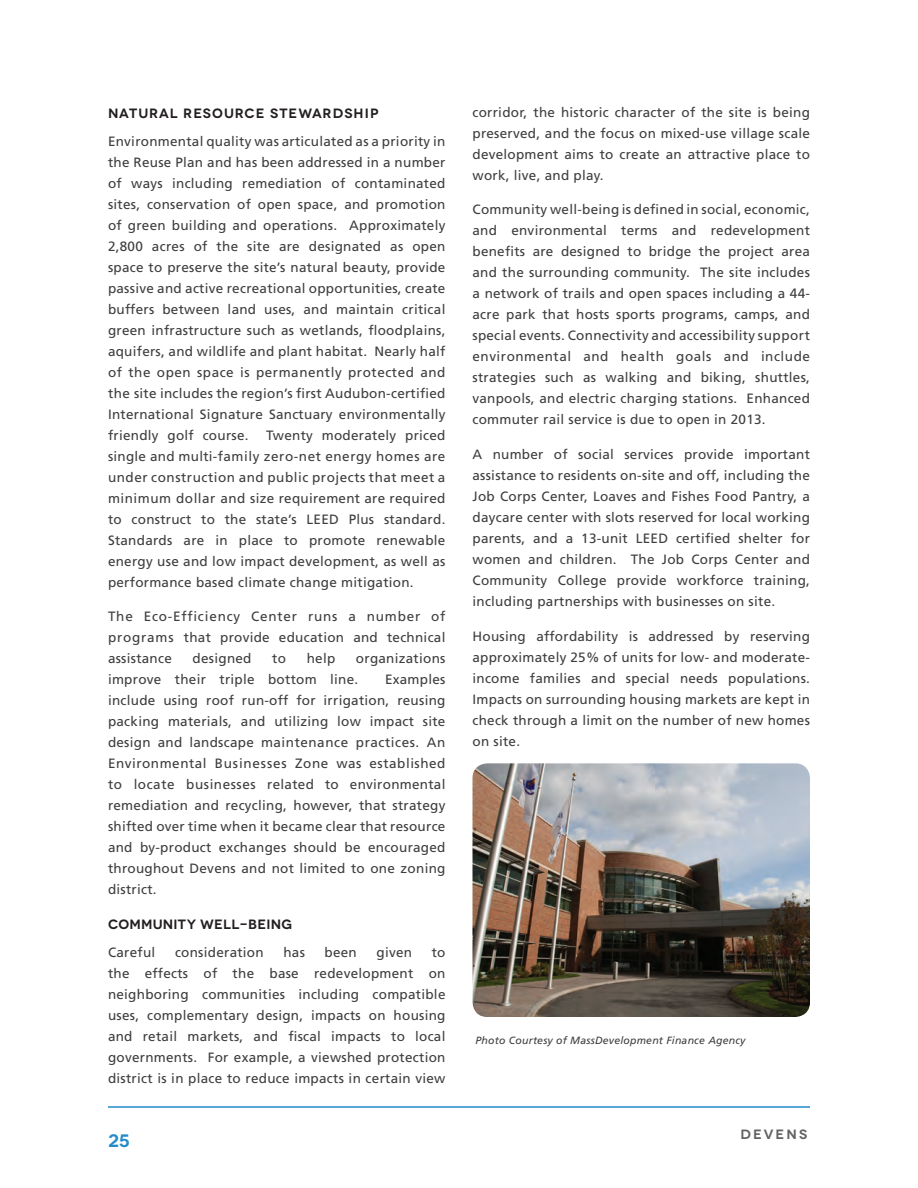
<style>
.page{position:relative;width:918px;height:1188px;background:#fff}
.page>*{position:absolute;margin:0;border:0;box-sizing:border-box;transform-origin:0 0}
.t1{font:600 18px "Novecentowide";color:#228cca}
.t2{font:13.5px/21px "Frutiger LT Std";letter-spacing:.02em;color:#3e3e3f;text-align:justify}
.t3{font:600 13.5px "Novecentowide";letter-spacing:.08em;color:#231f20}
.t4{font:600 13.5px "Novecentowide";letter-spacing:.02em;color:#231f20}
.t5{font:600 13.5px "Novecentowide";letter-spacing:.155em;color:#636366}
.t6{font:italic 10.5px "Frutiger LT Std";letter-spacing:.02em;color:#3e3e3f}
</style>
<div class="page">
<hr style="left:108px;top:1106px;width:702px;height:2px;background:#228cca">
<img style="left:472px;top:763px;width:338px;height:254px">
<p class="t3" style="left:108px;top:105px;width:272px">NATURAL RESOURCE STEWARDSHIP</p>
<p class="t2" style="left:108px;top:131px;width:339px">Environmental quality was articulated as a priority in the Reuse Plan and has been addressed in a number of ways including remediation of contaminated sites, conservation of open space, and promotion of green building and operations. Approximately 2,800 acres of the site are designated as open space to preserve the site’s natural beauty, provide passive and active recreational opportunities, create buffers between land uses, and maintain critical green infrastructure such as wetlands, floodplains, aquifers, and wildlife and plant habitat. Nearly half of the open space is permanently protected and the site includes the region’s first Audubon-certified International Signature Sanctuary environmentally friendly golf course.</p>
<p class="t2" style="left:108px;top:425px;width:339px;text-indent:158px">Twenty moderately priced single and multi-family zero-net energy homes are under construction and public projects that meet a minimum dollar and size requirement are required to construct to the state’s LEED Plus standard.<br>Standards are in place to promote renewable energy use and low impact development, as well as performance based climate change mitigation.</p>
<p class="t2" style="left:108px;top:606px;width:339px">The Eco-Efficiency Center runs a number of programs that provide education and technical assistance</p>
<p class="t2" style="left:193px;top:648px;width:60px">designed</p>
<p class="t2" style="left:272px;top:648px;width:15px">to</p>
<p class="t2" style="left:307px;top:648px;width:30px">help</p>
<p class="t2" style="left:108px;top:648px;width:339px;text-indent:248px">organizations improve their triple bottom line.</p>
<p class="t2" style="left:108px;top:669px;width:339px;text-indent:277px">Examples include using roof run-off for irrigation, reusing packing materials, and utilizing low impact site design and landscape maintenance practices. An Environmental Businesses Zone was established to locate businesses related to environmental remediation and recycling, however, that strategy shifted over time when it became clear that resource and by-product exchanges should be encouraged throughout Devens and not limited to one zoning district.</p>
<p class="t4" style="left:108px;top:916px;width:186px">COMMUNITY WELL-BEING</p>
<p class="t2" style="left:108px;top:942px;width:49px">Careful</p>
<p class="t2" style="left:175px;top:942px;width:90px">consideration</p>
<p class="t2" style="left:283px;top:942px;width:23px">has</p>
<p class="t2" style="left:325px;top:942px;width:34px">been</p>
<p class="t2" style="left:377px;top:942px;width:37px">given</p>
<p class="t2" style="left:108px;top:942px;width:339px;text-indent:324px">to the effects of the base redevelopment on neighboring communities including compatible uses, complementary design, impacts on housing and retail markets, and fiscal impacts to local governments. For example, a viewshed protection district is in place to reduce impacts in certain view</p>
<p class="t1" style="left:108px;top:1130px;width:23px">25</p>
<p class="t2" style="left:472px;top:102px;width:339px">corridor, the historic character of the site is being preserved, and the focus on mixed-use village scale development aims to create an attractive place to work, live, and play.</p>
<p class="t2" style="left:472px;top:199px;width:339px">Community well-being is defined in social, economic, and environmental terms and redevelopment benefits are designed to bridge the project area and the surrounding community. The site includes a network of trails and open spaces including a 44- acre park that hosts sports programs, camps, and special events. Connectivity and accessibility support environmental and health goals and include strategies such as walking and biking, shuttles, vanpools, and electric charging stations. Enhanced commuter rail service is due to open in 2013.</p>
<p class="t2" style="left:472px;top:444px;width:339px">A number of social services provide important assistance to residents on-site and off, including the Job Corps Center, Loaves and Fishes Food Pantry, a daycare center with slots reserved for local working parents, and a 13-unit LEED certified shelter for women and children. The Job Corps Center and Community College provide workforce training, including partnerships with businesses on site.</p>
<p class="t2" style="left:472px;top:625px;width:339px">Housing affordability is addressed by reserving approximately 25% of units for low- and moderate&shy;income families and special needs populations.<br>Impacts on surrounding housing markets are kept in check through a limit on the number of new homes on site.</p>
<p class="t6" style="left:476px;top:1035px;width:272px">Photo Courtesy of MassDevelopment Finance Agency</p>
<p class="t5" style="left:740px;top:1126px;width:68px">DEVENS</p>
</div>
